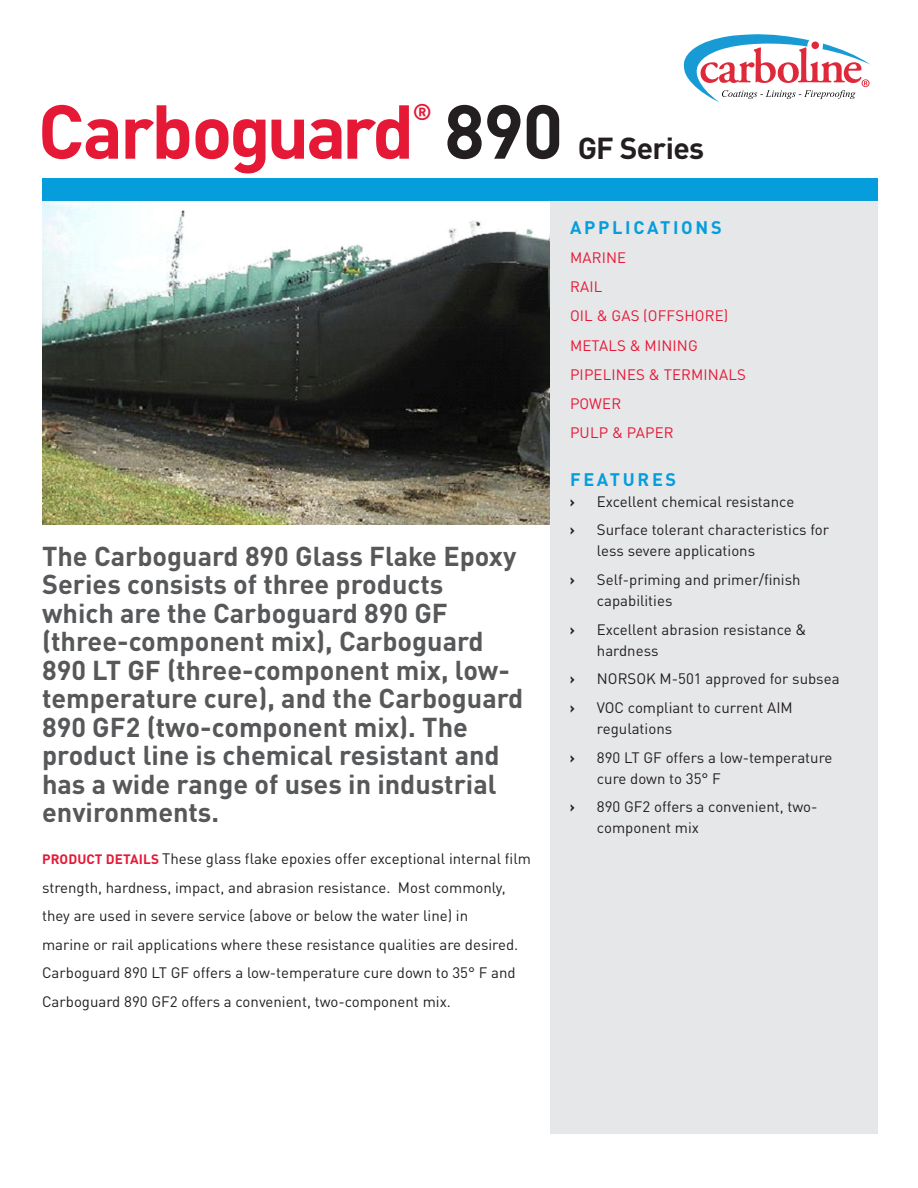
<style>
.page{position:relative;width:918px;height:1188px;background:#fff}
.page>*{position:absolute;margin:0;border:0;box-sizing:border-box;transform-origin:0 0}
.Product_Name_-_Front{font:700 75px "DIN";letter-spacing:-.04em;color:#e51836}
.Product_Name_-_Front-2{font:700 30px "DIN";letter-spacing:-.02em;color:#231f20}
.Subhead_-_Product_In{font:700 27px/28.5px "DIN Pro";color:#57585a}
.Product_Name_-_Front-3{font:700 22.5px "DIN";color:#e51836}
.APPLICATIONS___FEATU{font:700 18px "DIN Pro";letter-spacing:.15em;color:#069ddc}
.Subhead_-_Product_In-2{font:15px/21px "DIN Pro";color:#231f20}
.APPLICATION_LISTING{font:15px "DIN Pro";letter-spacing:.01em;color:#e51836}
.t1{font:700 15px "DIN Pro";color:#231f20}
.s1{color:#231f20}
.s2{font-weight:700;font-size:13.5px;color:#e51836}
</style>
<div class="page">
<img style="left:42px;top:201px;width:508px;height:323px">
<div style="left:550px;top:200px;width:328px;height:934px;background:#e6e7e9"></div>
<div style="left:42px;top:178px;width:836px;height:23px;background:#069ddc"></div>
<svg style="left:684px;top:34px;width:186px;height:68px"></svg>
<div style="left:811px;top:42px;width:8px;height:7px;background:#de293b;border-radius:50%"></div>
<p class="Product_Name_-_Front-3" style="left:413px;top:97px;width:20px">®</p>
<p class="Product_Name_-_Front" style="left:38px;top:83px;width:527px">Carboguard <span class="s1">890</span></p>
<p class="Product_Name_-_Front-2" style="left:578px;top:128px;width:128px">GF Series</p>
<p class="Subhead_-_Product_In" style="left:42px;top:539px;width:483px">The Carboguard 890 Glass Flake Epoxy Series consists of three products<br>which are the Carboguard 890 GF (three-component mix), Carboguard 890 LT GF (three-component mix, low&shy;temperature cure), and the Carboguard 890 GF2 (two-component mix). The product line is chemical resistant and has a wide range of uses in industrial environments.</p>
<p class="Subhead_-_Product_In-2" style="left:42px;top:843px;width:490px;line-height:28.5px"><span class="s2">PRODUCT DETAILS</span> These glass flake epoxies offer exceptional internal film strength, hardness, impact, and abrasion resistance. Most commonly, they are used in severe service (above or below the water line) in<br>marine or rail applications where these resistance qualities are desired.<br>Carboguard 890 LT GF offers a low-temperature cure down to 35° F and Carboguard 890 GF2 offers a convenient, two-component mix.</p>
<p class="APPLICATIONS___FEATU" style="left:570px;top:212px;width:153px">APPLICATIONS</p>
<p class="APPLICATION_LISTING" style="left:570px;top:246px;width:58px">MARINE</p>
<p class="APPLICATION_LISTING" style="left:570px;top:275px;width:34px">RAIL</p>
<p class="APPLICATION_LISTING" style="left:570px;top:304px;width:160px">OIL &amp; GAS (OFFSHORE)</p>
<p class="APPLICATION_LISTING" style="left:570px;top:333px;width:129px">METALS &amp; MINING</p>
<p class="APPLICATION_LISTING" style="left:570px;top:363px;width:177px">PIPELINES &amp; TERMINALS</p>
<p class="APPLICATION_LISTING" style="left:570px;top:392px;width:53px">POWER</p>
<p class="APPLICATION_LISTING" style="left:570px;top:421px;width:105px">PULP &amp; PAPER</p>
<p class="APPLICATIONS___FEATU" style="left:570px;top:464px;width:108px">FEATURES</p>
<p class="t1" style="left:570px;top:489px;width:7px">›</p>
<p class="Subhead_-_Product_In-2" style="left:597px;top:489px;width:199px">Excellent chemical resistance</p>
<p class="t1" style="left:570px;top:517px;width:7px">›</p>
<p class="Subhead_-_Product_In-2" style="left:597px;top:518px;width:234px">Surface tolerant characteristics for less severe applications</p>
<p class="t1" style="left:570px;top:567px;width:7px">›</p>
<p class="Subhead_-_Product_In-2" style="left:597px;top:568px;width:205px">Self-priming and primer/finish capabilities</p>
<p class="t1" style="left:570px;top:617px;width:7px">›</p>
<p class="Subhead_-_Product_In-2" style="left:597px;top:617px;width:211px">Excellent abrasion resistance &amp; hardness</p>
<p class="t1" style="left:570px;top:666px;width:7px">›</p>
<p class="Subhead_-_Product_In-2" style="left:597px;top:667px;width:244px">NORSOK M-501 approved for subsea</p>
<p class="t1" style="left:570px;top:695px;width:7px">›</p>
<p class="Subhead_-_Product_In-2" style="left:597px;top:696px;width:197px">VOC compliant to current AIM regulations</p>
<p class="t1" style="left:570px;top:745px;width:7px">›</p>
<p class="Subhead_-_Product_In-2" style="left:597px;top:745px;width:237px">890 LT GF offers a low-temperature cure down to 35° F</p>
<p class="t1" style="left:570px;top:794px;width:7px">›</p>
<p class="Subhead_-_Product_In-2" style="left:597px;top:795px;width:222px">890 GF2 offers a convenient, two&shy;component mix</p>
</div>
